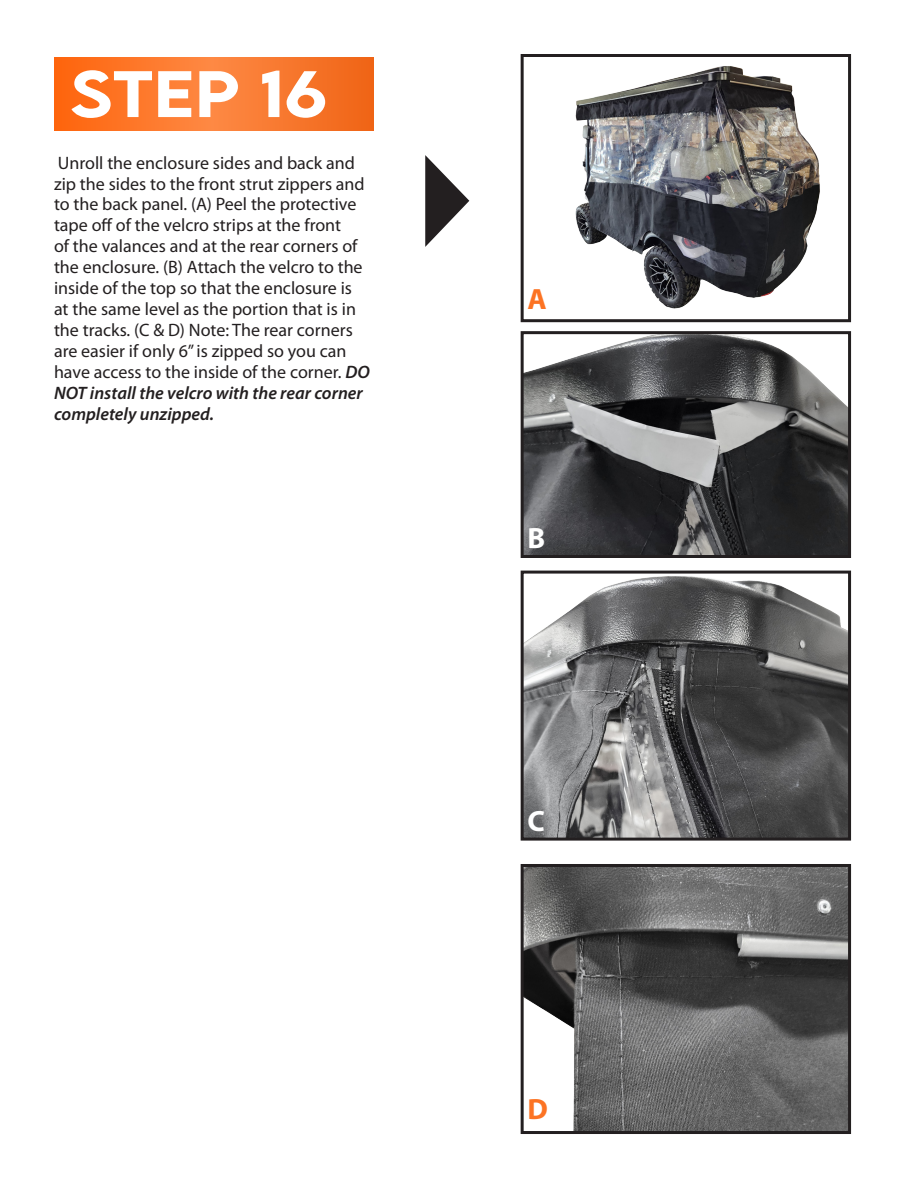
<style>
.page{position:relative;width:918px;height:1188px;background:#fff}
.page>*{position:absolute;margin:0;border:0;box-sizing:border-box;transform-origin:0 0}
.t1{font:500 58.2px "LEMONMILK";color:#fff;scale:1.2 1}
.t2{font:700 29.4px "Myriad Pro";color:#fc7323}
.t3{font:700 29.4px "Myriad Pro";color:#fff}
.t4{font:18px/21px "Myriad Pro";color:#231f20}
.s1{font-weight:600;font-style:italic}
</style>
<div class="page">
<svg style="left:425px;top:155px;width:44px;height:92px"></svg>
<img style="left:575px;top:66px;width:245px;height:243px">
<div style="left:521px;top:54px;width:330px;height:268px;border:3px solid #231f20"></div>
<img style="left:525px;top:335px;width:322px;height:219px">
<div style="left:521px;top:331px;width:330px;height:227px;border:3px solid #231f20"></div>
<img style="left:525px;top:576px;width:322px;height:261px">
<div style="left:521px;top:571px;width:330px;height:270px;border:3px solid #231f20"></div>
<img style="left:525px;top:868px;width:322px;height:262px">
<div style="left:521px;top:864px;width:330px;height:270px;border:3px solid #231f20"></div>
<svg style="left:54px;top:58px;width:320px;height:73px;background:#fa7629"></svg>
<p class="t1" style="left:70px;top:56px;width:217px">STEP 16</p>
<p class="t4" style="left:54px;top:152px;width:317px">Unroll the enclosure sides and back and zip the sides to the front strut zippers and to the back panel. (A) Peel the protective tape off of the velcro strips at the front<br>of the valances and at the rear corners of the enclosure. (B) Attach the velcro to the inside of the top so that the enclosure is at the same level as the portion that is in the tracks. (C &amp; D) Note: The rear corners are easier if only 6” is zipped so you can have access to the inside of the corner. <span class="s1">DO NOT install the velcro with the rear corner completely unzipped.</span></p>
<p class="t2" style="left:527px;top:280px;width:21px">A</p>
<p class="t3" style="left:527px;top:519px;width:19px">B</p>
<p class="t3" style="left:527px;top:802px;width:19px">C</p>
<p class="t2" style="left:527px;top:1090px;width:22px">D</p>
</div>
